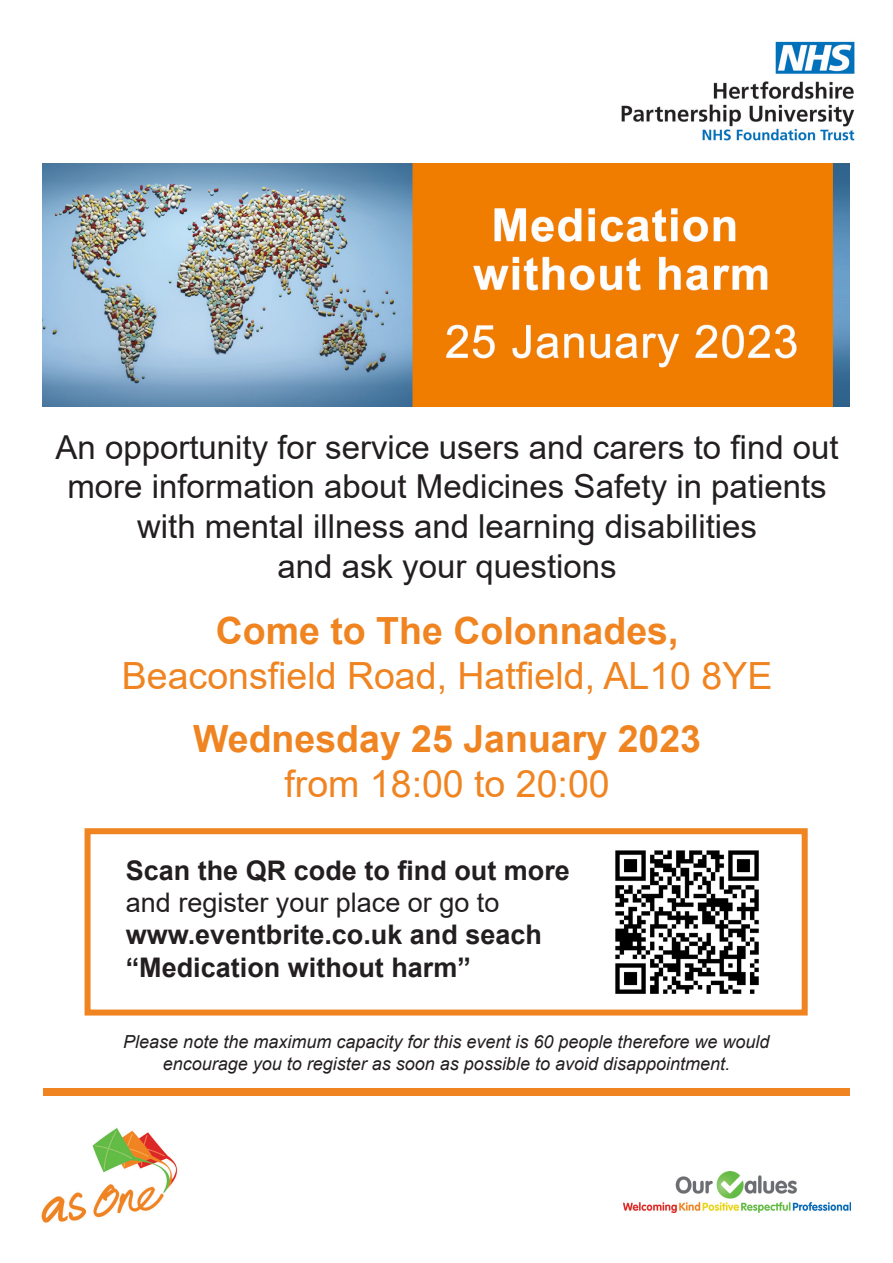
<style>
.page{position:relative;width:893px;height:1263px;background:#fff}
.page>*{position:absolute;margin:0;border:0;box-sizing:border-box;transform-origin:0 0}
.t1{font:37.5px "Arial";color:#ef8421}
.t2{font:700 37.5px "Arial";color:#ef8421}
.t3{font:33px/39.6px "Arial";color:#231f20;text-align:center}
.t4{font:700 27px/32.4px "Arial";color:#231f20}
.t5{font:27px "Arial";color:#231f20}
.t6{font:italic 18px/21.6px "Arial";color:#231f20;text-align:center}
</style>
<div class="page">
<img style="left:623px;top:1172px;width:227px;height:41px">
<img style="left:41px;top:1128px;width:137px;height:95px">
<img style="left:621px;top:41px;width:234px;height:100px">
<img style="left:43px;top:164px;width:807px;height:243px">
<div style="left:43px;top:1089px;width:807px;height:7px;background:#ef8421"></div>
<div style="left:85px;top:828px;width:723px;height:187px;border:6px solid #ef8421"></div>
<img style="left:615px;top:850px;width:144px;height:144px">
<p class="t3" style="left:55px;top:427px;width:785px">An opportunity for service users and carers to find out more information about Medicines Safety in patients with mental illness and learning disabilities</p>
<p class="t3" style="left:277px;top:546px;width:341px">and ask your questions</p>
<p class="t2" style="left:216px;top:605px;width:464px">Come to The Colonnades,</p>
<p class="t1" style="left:122px;top:650px;width:652px">Beaconsfield Road, Hatfield, AL10 8YE</p>
<p class="t2" style="left:193px;top:713px;width:509px">Wednesday 25 January 2023</p>
<p class="t1" style="left:285px;top:758px;width:327px">from 18:00 to 20:00</p>
<p class="t4" style="left:126px;top:854px;width:446px">Scan the QR code to find out more</p>
<p class="t5" style="left:126px;top:884px;width:375px">and register your place or go to</p>
<p class="t4" style="left:126px;top:919px;width:418px">www.eventbrite.co.uk and seach “Medication without harm”</p>
<p class="t6" style="left:123px;top:1031px;width:648px">Please note the maximum capacity for this event is 60 people therefore we would encourage you to register as soon as possible to avoid disappointment.</p>
</div>
